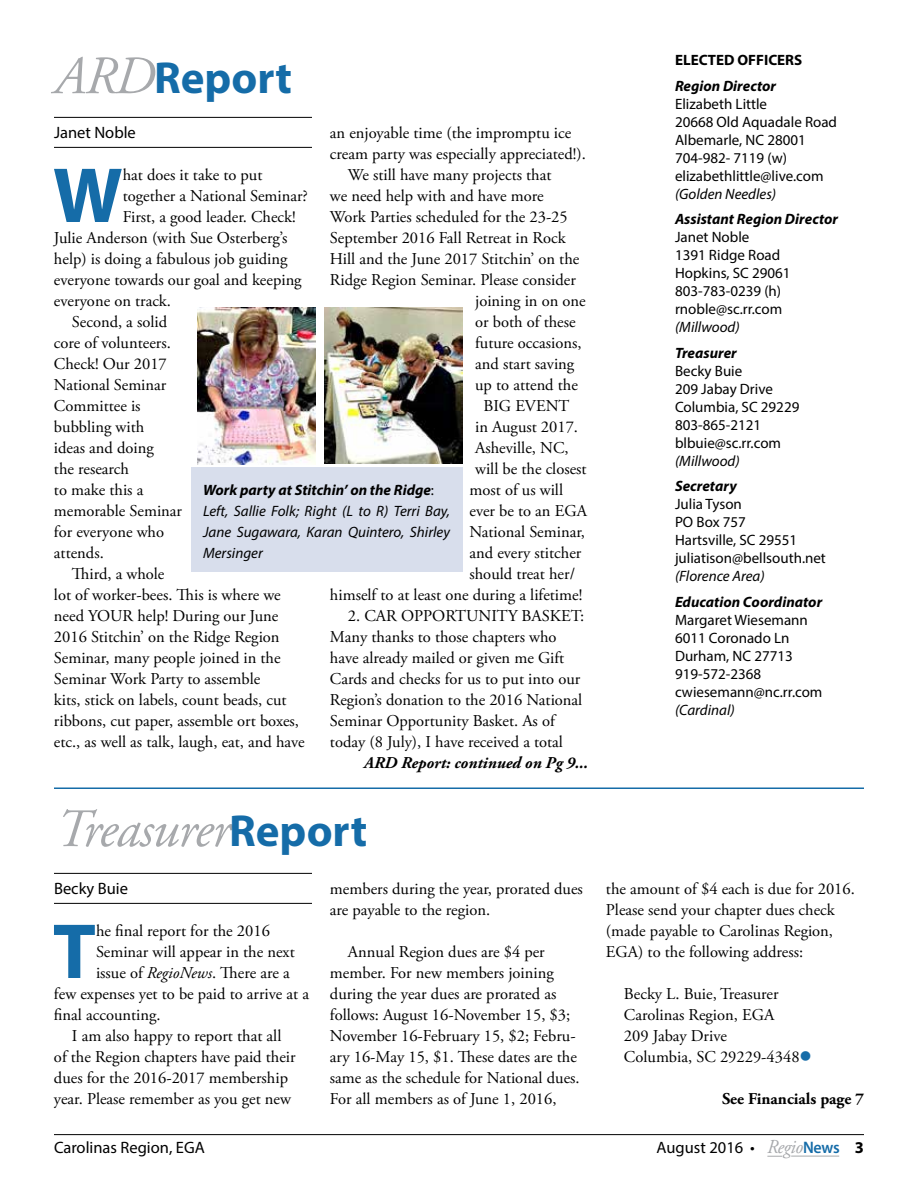
<style>
.page{position:relative;width:918px;height:1188px;background:#fff}
.page>*{position:absolute;margin:0;border:0;box-sizing:border-box;transform-origin:0 0}
.t1{font:700 78.75px "Myriad Pro";color:#156ca8}
.t2{font:italic 54px "Adobe Garamond Pro";letter-spacing:-.02em;color:#a7a9ac}
.t3{font:700 45px "Myriad Pro";color:#156ca8}
.t4{font:16.5px/21px "Adobe Garamond Pro";color:#000}
.t5{font:16.5px "Myriad Pro";color:#000}
.t6{font:italic 700 16.5px "Adobe Garamond Pro";color:#000}
.t7{font:700 16.5px "Adobe Garamond Pro";color:#000}
.t8{font:15px/18px "Myriad Pro";color:#000}
.t9{font:italic 15px/21px "Myriad Pro";color:#000}
.t10{font:italic 700 15px "Myriad Pro";color:#000}
.t11{font:700 15px "Myriad Pro";color:#000}
.s1{font-family:"Adobe Garamond Pro";font-weight:400;font-style:italic;font-size:54px;color:#a7a9ac}
.s2{font-weight:700}
.s3{font-style:normal}
.s4{font-family:"Myriad Pro";font-weight:700;font-style:normal;font-size:45px;color:#156ca8}
.s5{font-style:italic}
.s6{color:#156ca8}
.s7{font-family:"Adobe Garamond Pro";font-style:italic;font-size:19.8px;color:#a7a9ac}
.s8{font-weight:600;font-size:16.65px;color:#156ca8}
</style>
<div class="page">
<hr style="left:54px;top:1134px;width:810px;height:1px;background:#000">
<svg style="left:767px;top:1156px;width:15px;height:1px"></svg>
<hr style="left:791px;top:1156px;width:48px;height:1px;background:#a7a9ac">
<hr style="left:54px;top:788px;width:810px;height:1px;background:#156ca8">
<hr style="left:54px;top:117px;width:258px;height:1px;background:#000">
<hr style="left:54px;top:147px;width:258px;height:1px;background:#000">
<hr style="left:54px;top:873px;width:258px;height:1px;background:#000">
<hr style="left:54px;top:903px;width:258px;height:1px;background:#000">
<img style="left:198px;top:307px;width:118px;height:157px">
<img style="left:324px;top:307px;width:138px;height:157px">
<div style="left:191px;top:467px;width:272px;height:105px;background:#d8deec"></div>
<h3 class="t3" style="left:54px;top:49px;width:240px"><span class="s1">ARD</span>Report</h3>
<p class="t5" style="left:54px;top:122px;width:83px">Janet Noble</p>
<h1 class="t1" style="left:53px;top:144px;width:71px">W</h1>
<p class="t4" style="left:123px;top:165px;width:141px">hat does it take to put</p>
<p class="t4" style="left:330px;top:123px;width:243px">an enjoyable time (the impromptu ice</p>
<p class="t4" style="left:330px;top:144px;width:257px">cream party was especially appreciated!).</p>
<p class="t4" style="left:348px;top:165px;width:205px">We still have many projects that</p>
<p class="t4" style="left:330px;top:186px;width:215px">we need help with and have more</p>
<p class="t4" style="left:330px;top:207px;width:239px">Work Parties scheduled for the 23-25</p>
<p class="t4" style="left:330px;top:228px;width:237px">September 2016 Fall Retreat in Rock</p>
<p class="t4" style="left:330px;top:249px;width:251px">Hill and the June 2017 Stitchin’ on the</p>
<p class="t4" style="left:330px;top:270px;width:247px">Ridge Region Seminar. Please consider</p>
<p class="t4" style="left:475px;top:291px;width:112px">joining in on one</p>
<p class="t4" style="left:475px;top:312px;width:102px">or both of these</p>
<p class="t4" style="left:475px;top:333px;width:108px">future occasions,</p>
<p class="t4" style="left:475px;top:354px;width:101px">and start saving</p>
<p class="t4" style="left:475px;top:375px;width:104px">up to attend the</p>
<p class="t4" style="left:483px;top:396px;width:88px">BIG EVENT</p>
<p class="t4" style="left:475px;top:417px;width:104px">in August 2017.</p>
<p class="t4" style="left:475px;top:438px;width:95px">Asheville, NC,</p>
<p class="t4" style="left:475px;top:459px;width:113px">will be the closest</p>
<p class="t4" style="left:469px;top:480px;width:95px">most of us will</p>
<p class="t4" style="left:469px;top:501px;width:119px">ever be to an EGA</p>
<p class="t4" style="left:469px;top:522px;width:117px">National Seminar,</p>
<p class="t4" style="left:469px;top:543px;width:113px">and every stitcher</p>
<p class="t4" style="left:469px;top:564px;width:107px">should treat her/</p>
<p class="t4" style="left:330px;top:585px;width:254px">himself to at least one during a lifetime!</p>
<p class="t4" style="left:330px;top:606px;width:256px;text-indent:18px">2. CAR OPPORTUNITY BASKET:<br>Many thanks to those chapters who have already mailed or given me Gift Cards and checks for us to put into our Region’s donation to the 2016 National Seminar Opportunity Basket. As of today (8 July), I have received a total</p>
<p class="t4" style="left:123px;top:186px;width:187px">together a National Seminar?</p>
<p class="t4" style="left:123px;top:207px;width:175px">First, a good leader. Check!</p>
<p class="t4" style="left:54px;top:228px;width:235px">Julie Anderson (with Sue Osterberg’s</p>
<p class="t4" style="left:54px;top:249px;width:235px">help) is doing a fabulous job guiding</p>
<p class="t4" style="left:54px;top:270px;width:249px">everyone towards our goal and keeping</p>
<p class="t4" style="left:54px;top:291px;width:119px">everyone on track.</p>
<p class="t4" style="left:72px;top:312px;width:97px">Second, a solid</p>
<p class="t4" style="left:54px;top:333px;width:118px">core of volunteers.</p>
<p class="t4" style="left:54px;top:354px;width:114px">Check! Our 2017</p>
<p class="t4" style="left:54px;top:375px;width:114px">National Seminar</p>
<p class="t4" style="left:54px;top:396px;width:88px">Committee is</p>
<p class="t4" style="left:54px;top:417px;width:92px">bubbling with</p>
<p class="t4" style="left:54px;top:438px;width:101px">ideas and doing</p>
<p class="t4" style="left:54px;top:459px;width:77px">the research</p>
<p class="t4" style="left:54px;top:480px;width:91px">to make this a</p>
<p class="t4" style="left:54px;top:501px;width:130px">memorable Seminar</p>
<p class="t4" style="left:54px;top:522px;width:112px">for everyone who</p>
<p class="t4" style="left:54px;top:543px;width:51px">attends.</p>
<p class="t4" style="left:72px;top:564px;width:94px">Third, a whole</p>
<p class="t4" style="left:54px;top:585px;width:228px">lot of worker-bees. This is where we</p>
<p class="t4" style="left:54px;top:606px;width:226px">need YOUR help! During our June</p>
<p class="t4" style="left:54px;top:627px;width:227px">2016 Stitchin’ on the Ridge Region</p>
<p class="t4" style="left:54px;top:648px;width:228px">Seminar, many people joined in the</p>
<p class="t4" style="left:54px;top:669px;width:208px">Seminar Work Party to assemble</p>
<p class="t4" style="left:54px;top:690px;width:234px">kits, stick on labels, count beads, cut</p>
<p class="t4" style="left:54px;top:711px;width:247px">ribbons, cut paper, assemble ort boxes,</p>
<p class="t4" style="left:54px;top:732px;width:252px">etc., as well as talk, laugh, eat, and have</p>
<p class="t9" style="left:203px;top:479px;width:248px"><span class="s2">Work party at Stitchin’ on the Ridge</span><span class="s3">:<br></span>Left, Sallie Folk; Right (L to R) Terri Bay,<br>Jane Sugawara, Karan Quintero, Shirley<br>Mersinger</p>
<p class="t6" style="left:364px;top:753px;width:225px">ARD Report: continued on Pg 9...</p>
<h2 class="t2" style="left:55px;top:797px;width:313px">Treasurer<span class="s4">Report</span></h2>
<p class="t5" style="left:54px;top:878px;width:76px">Becky Buie</p>
<h1 class="t1" style="left:53px;top:900px;width:45px">T</h1>
<p class="t4" style="left:96px;top:921px;width:175px">he final report for the 2016</p>
<p class="t4" style="left:96px;top:942px;width:200px">Seminar will appear in the next</p>
<p class="t4" style="left:96px;top:963px;width:195px">issue of <span class="s5">RegioNews</span>. There are a</p>
<p class="t4" style="left:54px;top:984px;width:257px">few expenses yet to be paid to arrive at a</p>
<p class="t4" style="left:54px;top:1005px;width:108px">final accounting.</p>
<p class="t4" style="left:72px;top:1026px;width:211px">I am also happy to report that all</p>
<p class="t4" style="left:54px;top:1047px;width:243px">of the Region chapters have paid their</p>
<p class="t4" style="left:54px;top:1068px;width:236px">dues for the 2016-2017 membership</p>
<p class="t4" style="left:54px;top:1089px;width:239px">year. Please remember as you get new</p>
<p class="t4" style="left:330px;top:879px;width:254px">members during the year, prorated dues are payable to the region.</p>
<p class="t4" style="left:330px;top:942px;width:251px;text-indent:18px">Annual Region dues are $4 per member. For new members joining during the year dues are prorated as follows: August 16-November 15, $3; November 16-February 15, $2; Febru&shy;ary 16-May 15, $1. These dates are the same as the schedule for National dues.<br>For all members as of June 1, 2016,</p>
<p class="t11" style="left:675px;top:50px;width:129px">ELECTED OFFICERS</p>
<p class="t10" style="left:675px;top:76px;width:103px">Region Director</p>
<p class="t8" style="left:675px;top:94px;width:164px">Elizabeth Little<br>20668 Old Aquadale Road<br>Albemarle, NC 28001<br>704-982- 7119 (w) elizabethlittle@live.com</p>
<p class="t9" style="left:675px;top:183px;width:103px">(Golden Needles)</p>
<p class="t10" style="left:675px;top:209px;width:165px">Assistant Region Director</p>
<p class="t8" style="left:675px;top:228px;width:117px">Janet Noble<br>1391 Ridge Road<br>Hopkins, SC 29061<br>803-783-0239 (h) rnoble@sc.rr.com</p>
<p class="t9" style="left:675px;top:316px;width:66px">(Millwood)</p>
<p class="t10" style="left:675px;top:343px;width:63px">Treasurer</p>
<p class="t8" style="left:675px;top:361px;width:126px">Becky Buie<br>209 Jabay Drive<br>Columbia, SC 29229<br>803-865-2121 blbuie@sc.rr.com</p>
<p class="t9" style="left:675px;top:450px;width:66px">(Millwood)</p>
<p class="t10" style="left:675px;top:476px;width:63px">Secretary</p>
<p class="t8" style="left:675px;top:495px;width:152px">Julia Tyson<br>PO Box 757<br>Hartsville, SC 29551 juliatison@bellsouth.net</p>
<p class="t9" style="left:675px;top:565px;width:91px">(Florence Area)</p>
<p class="t10" style="left:675px;top:592px;width:149px">Education Coordinator</p>
<p class="t8" style="left:675px;top:610px;width:149px">Margaret Wiesemann<br>6011 Coronado Ln<br>Durham, NC 27713<br>919-572-2368 cwiesemann@nc.rr.com</p>
<p class="t9" style="left:675px;top:699px;width:61px">(Cardinal)</p>
<p class="t4" style="left:606px;top:879px;width:250px">the amount of $4 each is due for 2016.<br>Please send your chapter dues check (made payable to Carolinas Region, EGA) to the following address:</p>
<p class="t4" style="left:624px;top:984px;width:189px">Becky L. Buie, Treasurer<br>Carolinas Region, EGA<br>209 Jabay Drive<br>Columbia, SC 29229-4348<span class="s6">●</span></p>
<p class="t7" style="left:722px;top:1089px;width:143px">See Financials page 7</p>
<p class="t5" style="left:54px;top:1137px;width:152px">Carolinas Region, EGA</p>
<p class="t5" style="left:657px;top:1137px;width:209px">August 2016 • <span class="s7">Regio</span><span class="s8">News</span> <span class="s2">3</span></p>
</div>
